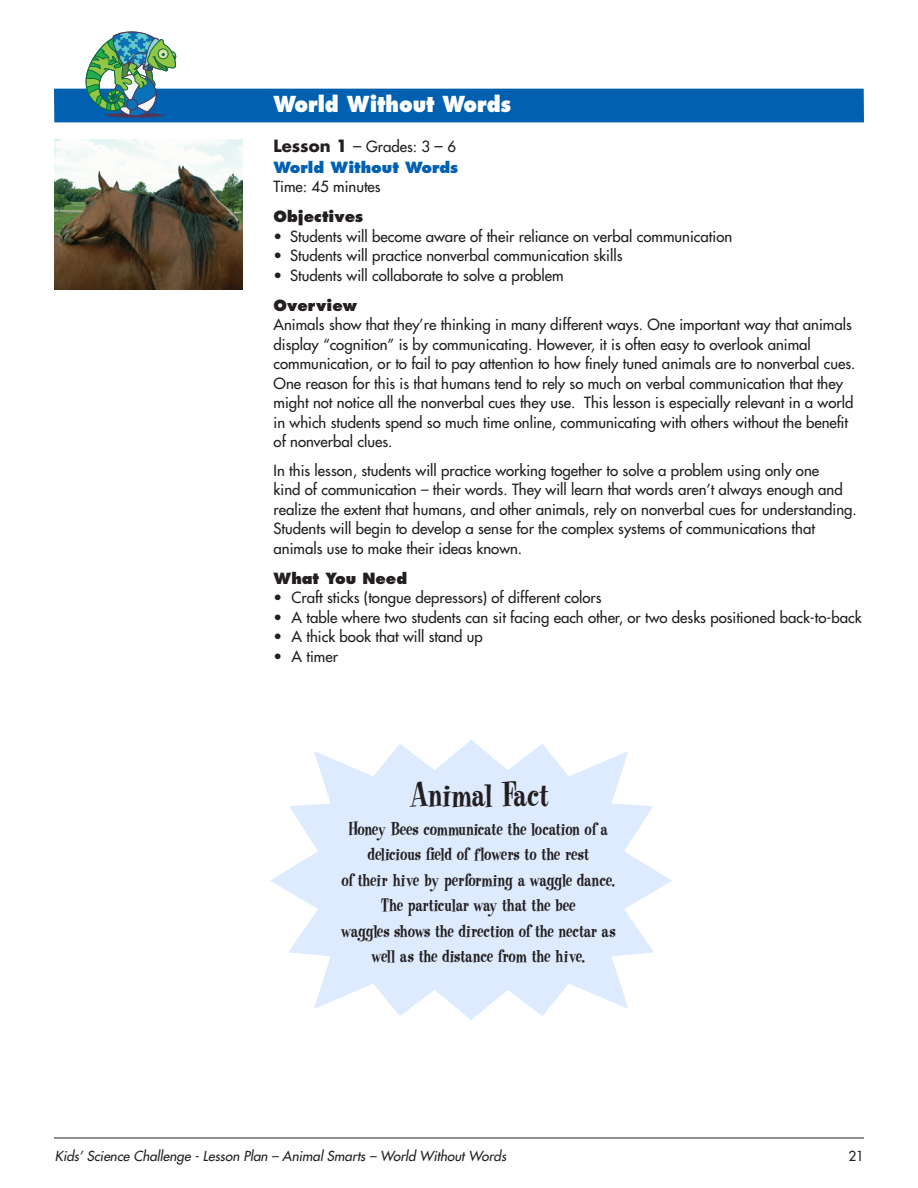
<style>
.page{position:relative;width:918px;height:1188px;background:#fff}
.page>*{position:absolute;margin:0;border:0;box-sizing:border-box;transform-origin:0 0}
.t1{font:36px "Heatwave";letter-spacing:-.005em;color:#231f20;scale:.9 1}
.t2{font:800 21.45px "Futura";color:#fff;scale:.9 1}
.t3{font:19.5px/25.5px "Heatwave";letter-spacing:-.01em;color:#231f20;text-align:center;scale:.9 1}
.List_Paragraph{font:15px/19.5px "Futura";color:#231f20}
.t4{font:800 15px "Futura";color:#231f20}
.t5{font:800 15px "Futura";color:#0161b0}
.t6{font:italic 13.5px "Futura";color:#231f20}
.t7{font:13.5px "Futura";color:#231f20}
.s1{font-weight:700;font-size:16.5px}
.s2{font-size:16.5px}
</style>
<div class="page">
<hr style="left:54px;top:1138px;width:810px;height:1px;background:#231f20">
<div style="left:54px;top:89px;width:810px;height:33px;background:#0161b0"></div>
<svg style="left:82px;top:31px;width:95px;height:87px"></svg>
<img style="left:54px;top:139px;width:189px;height:151px">
<p class="t2" style="left:274px;top:91px;width:265px">World Without Words</p>
<p class="List_Paragraph" style="left:274px;top:137px;width:184px"><span class="s1">Lesson 1</span> <span class="s2">–</span> Grades: 3 <span class="s2">–</span> 6</p>
<p class="t5" style="left:274px;top:158px;width:186px">World Without Words</p>
<p class="List_Paragraph" style="left:274px;top:177px;width:109px">Time: 45 minutes</p>
<p class="t4" style="left:274px;top:208px;width:91px">Objectives</p>
<p class="List_Paragraph" style="left:274px;top:227px;width:460px">• Students will become aware of their reliance on verbal communication</p>
<p class="List_Paragraph" style="left:274px;top:246px;width:350px">• Students will practice nonverbal communication skills</p>
<p class="List_Paragraph" style="left:274px;top:266px;width:292px">• Students will collaborate to solve a problem</p>
<p class="t4" style="left:274px;top:296px;width:85px">Overview</p>
<p class="List_Paragraph" style="left:274px;top:315px;width:584px">Animals show that they’re thinking in many different ways. One important way that animals display “cognition” is by communicating. However, it is often easy to overlook animal communication, or to fail to pay attention to how finely tuned animals are to nonverbal cues.<br>One reason for this is that humans tend to rely so much on verbal communication that they might not notice all the nonverbal cues they use. This lesson is especially relevant in a world in which students spend so much time online, communicating with others without the benefit of nonverbal clues.</p>
<p class="List_Paragraph" style="left:274px;top:461px;width:585px">In this lesson, students will practice working together to solve a problem using only one<br>kind of communication – their words. They will learn that words aren’t always enough and realize the extent that humans, and other animals, rely on nonverbal cues for understanding.<br>Students will begin to develop a sense for the complex systems of communications that animals use to make their ideas known.</p>
<p class="t4" style="left:274px;top:569px;width:135px">What You Need</p>
<p class="List_Paragraph" style="left:274px;top:588px;width:330px">• Craft sticks (tongue depressors) of different colors</p>
<p class="List_Paragraph" style="left:274px;top:608px;width:590px">• A table where two students can sit facing each other, or two desks positioned back-to-back</p>
<p class="List_Paragraph" style="left:274px;top:627px;width:211px">• A thick book that will stand up</p>
<p class="List_Paragraph" style="left:274px;top:647px;width:66px">• A timer</p>
<p class="t1" style="left:411px;top:773px;width:155px">Animal Fact</p>
<p class="t3" style="left:349px;top:816px;width:290px">Honey Bees communicate the location of a delicious field of flowers to the rest</p>
<p class="t3" style="left:381px;top:893px;width:217px">The particular way that the bee</p>
<p class="t3" style="left:341px;top:867px;width:306px">of their hive by performing a waggle dance.</p>
<p class="t3" style="left:341px;top:918px;width:306px">waggles shows the direction of the nectar as</p>
<p class="t3" style="left:371px;top:944px;width:239px">well as the distance from the hive.</p>
<p class="t6" style="left:55px;top:1147px;width:453px">Kids’ Science Challenge - Lesson Plan – Animal Smarts – World Without Words</p>
<p class="t7" style="left:848px;top:1147px;width:17px">21</p>
</div>
